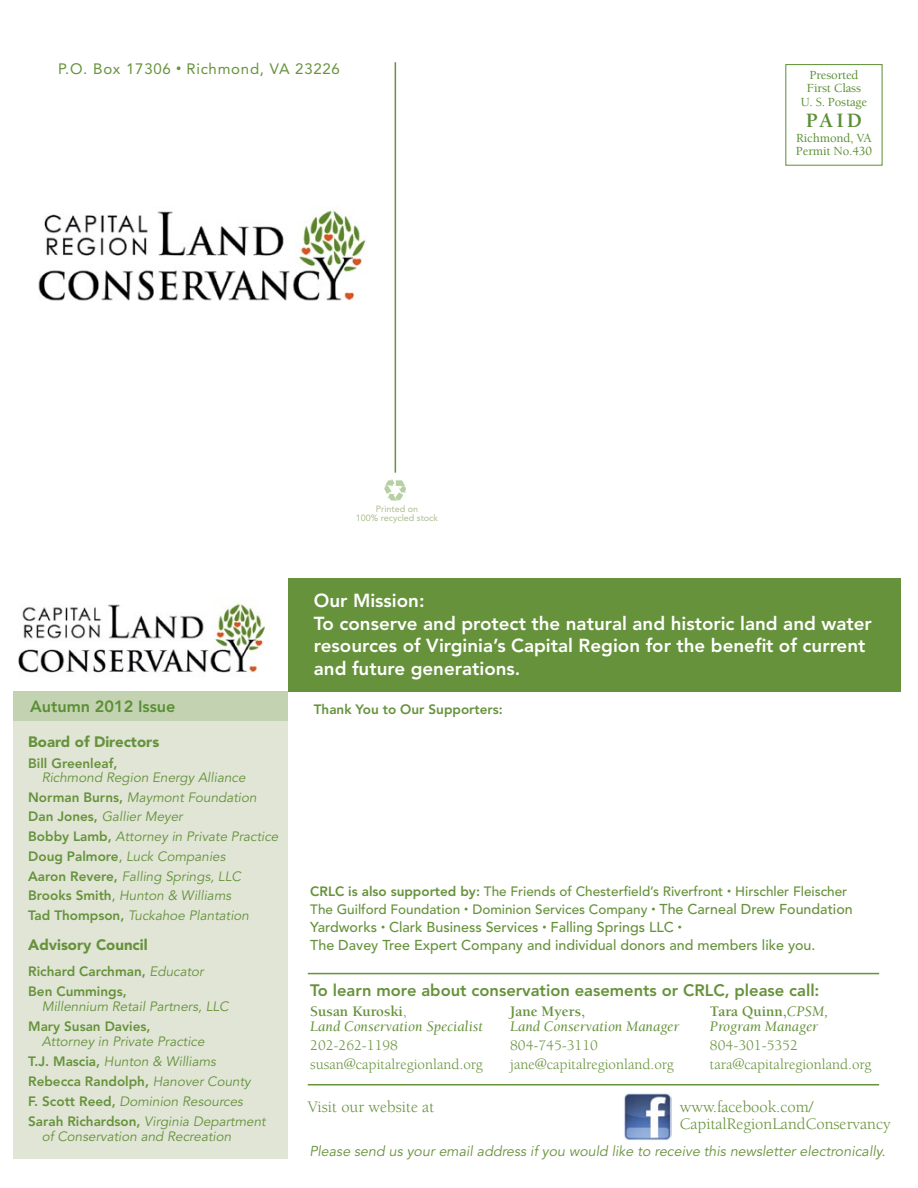
<style>
.page{position:relative;width:918px;height:1188px;background:#fff}
.page>*{position:absolute;margin:0;border:0;box-sizing:border-box;transform-origin:0 0}
.t1{font:700 21px "Berkeley";color:#5a8f34}
.t2{font:800 18.75px/22.5px "Avenir";color:#fff}
.t3{font:16.5px/16.5px "Berkeley";color:#66923b}
.t4{font:800 16.5px "Avenir";color:#66923b}
.t5{font:800 16.2px "Avenir";color:#5a8f34}
.t6{font:15px/19.4px "Berkeley";color:#66923b}
.t7{font:italic 15px/15px "Berkeley";color:#66923b}
.t8{font:900 15px "Avenir";color:#66923b}
.t9{font:15px "Avenir";letter-spacing:.05em;color:#66923b}
.t10{font:700 15px "Berkeley";color:#66923b}
.t11{font:500 14.25px/18px "Avenir";color:#66923b}
.t12{font:italic 14.25px "Avenir";color:#66923b}
.t13{font:italic 13.5px/19.8px "Avenir";color:#66923b}
.t14{font:500 13.5px/18px "Avenir";color:#66923b}
.t15{font:800 13.5px/20px "Avenir";color:#66923b}
.t16{font:500 12.75px/13.5px "Berkeley";letter-spacing:-.01em;color:#5a8f34;text-align:center}
.t17{font:9px/9px "Avenir";color:#aabd8d;text-align:center}
.s1{font-size:10.5px}
.s2{font-weight:800;font-style:normal}
.s3{font-style:normal}
.s4{font-weight:400;font-style:italic}
.s5{font-weight:800}
.s6{font-size:8.25px}
.s7{font-size:14.25px}
.s8{font-weight:700;font-style:normal}
</style>
<div class="page">
<div style="left:288px;top:578px;width:612px;height:114px;background:#66923b"></div>
<div style="left:13px;top:692px;width:275px;height:466px;background:#e0e5d5"></div>
<img style="left:18px;top:603px;width:252px;height:70px">
<img style="left:39px;top:210px;width:327px;height:91px">
<hr style="left:308px;top:973px;width:571px;height:1px;background:#66923b">
<hr style="left:308px;top:1084px;width:571px;height:1px;background:#66923b">
<hr style="left:395px;top:62px;width:1px;height:411px;background:#66923b">
<div style="left:14px;top:692px;width:274px;height:29px;background:#c3d2b1"></div>
<svg style="left:384px;top:479px;width:22px;height:22px"></svg>
<img style="left:624px;top:1093px;width:47px;height:47px">
<p class="t9" style="left:58px;top:60px;width:283px">P.O. Box 17306 <span class="s1">•</span> Richmond, VA 23226</p>
<p class="t17" style="left:356px;top:504px;width:84px">Printed on<br>100% recycled stock</p>
<p class="t16" style="left:801px;top:68px;width:68px">Presorted<br>First Class<br>U. S. Postage</p>
<h1 class="t1" style="left:806px;top:109px;width:58px">PAID</h1>
<p class="t16" style="left:796px;top:131px;width:78px;text-align:left">Richmond, VA<br>Permit No.430</p>
<p class="t5" style="left:30px;top:697px;width:147px">Autumn 2012 Issue</p>
<p class="t8" style="left:28px;top:733px;width:133px">Board of Directors</p>
<p class="t15" style="left:28px;top:754px;width:91px">Bill Greenleaf,</p>
<p class="t13" style="left:28px;top:768px;width:252px;text-indent:14px">Richmond Region Energy Alliance <span class="s2">Norman Burns,</span> Maymont Foundation <span class="s2">Dan Jones,</span> Gallier Meyer<br><span class="s2">Bobby Lamb,</span> Attorney in Private Practice <span class="s2">Doug Palmore</span><span class="s3">,</span> Luck Companies<br><span class="s2">Aaron Revere,</span> Falling Springs, LLC <span class="s2">Brooks Smith</span><span class="s3">,</span> Hunton &amp; Williams<br><span class="s2">Tad Thompson,</span> Tuckahoe Plantation</p>
<p class="t8" style="left:28px;top:936px;width:121px">Advisory Council</p>
<p class="t15" style="left:28px;top:962px;width:177px">Richard Carchman, <span class="s4">Educator<br></span>Ben Cummings,</p>
<p class="t13" style="left:42px;top:997px;width:188px">Millennium Retail Partners, LLC</p>
<p class="t15" style="left:28px;top:1017px;width:124px">Mary Susan Davies,</p>
<p class="t13" style="left:28px;top:1032px;width:239px;text-indent:14px">Attorney in Private Practice<br><span class="s2">T.J. Mascia,</span> Hunton &amp; Williams <span class="s2">Rebecca Randolph,</span> Hanover County<br><span class="s2">F. Scott Reed,</span> Dominion Resources <span class="s2">Sarah Richardson,</span> Virginia Department</p>
<p class="t13" style="left:42px;top:1127px;width:191px">of Conservation and Recreation</p>
<h2 class="t2" style="left:314px;top:589px;width:559px">Our Mission:<br>To conserve and protect the natural and historic land and water resources of Virginia’s Capital Region for the benefit of current and future generations.</h2>
<p class="t15" style="left:314px;top:699px;width:190px">Thank You to Our Supporters:</p>
<p class="t14" style="left:310px;top:882px;width:544px"><span class="s5">CRLC is also supported by:</span> The Friends of Chesterfield’s Riverfront <span class="s6">•</span> Hirschler Fleischer<br>The Guilford Foundation <span class="s6">•</span> Dominion Services Company <span class="s6">•</span> <span class="s7">The Carneal Drew Foundation</span></p>
<p class="t11" style="left:310px;top:918px;width:507px">Yardworks <span class="s6">•</span> Clark Business Services <span class="s6">•</span> Falling Springs LLC <span class="s6">•<br></span>The Davey Tree Expert Company and individual donors and members like you.</p>
<p class="t4" style="left:310px;top:980px;width:511px">To learn more about conservation easements or CRLC, please call:</p>
<p class="t7" style="left:310px;top:1004px;width:174px"><span class="s8">Susan Kuroski</span><span class="s3">,<br></span>Land Conservation Specialist</p>
<p class="t6" style="left:310px;top:1036px;width:174px">202-262-1198 susan@capitalregionland.org</p>
<p class="t7" style="left:710px;top:1004px;width:120px"><span class="s8">Tara Quinn,</span>CPSM,<br>Program Manager</p>
<p class="t6" style="left:710px;top:1036px;width:163px">804-301-5352 tara@capitalregionland.org</p>
<p class="t10" style="left:510px;top:1003px;width:76px">Jane Myers,</p>
<p class="t7" style="left:510px;top:1019px;width:171px">Land Conservation Manager</p>
<p class="t6" style="left:510px;top:1036px;width:165px">804-745-3110 jane@capitalregionland.org</p>
<p class="t3" style="left:308px;top:1099px;width:128px">Visit our website at</p>
<p class="t3" style="left:680px;top:1099px;width:212px">www.facebook.com/<br>CapitalRegionLandConservancy</p>
<p class="t12" style="left:309px;top:1143px;width:578px">Please send us your email address if you would like to receive this newsletter electronically.</p>
</div>
